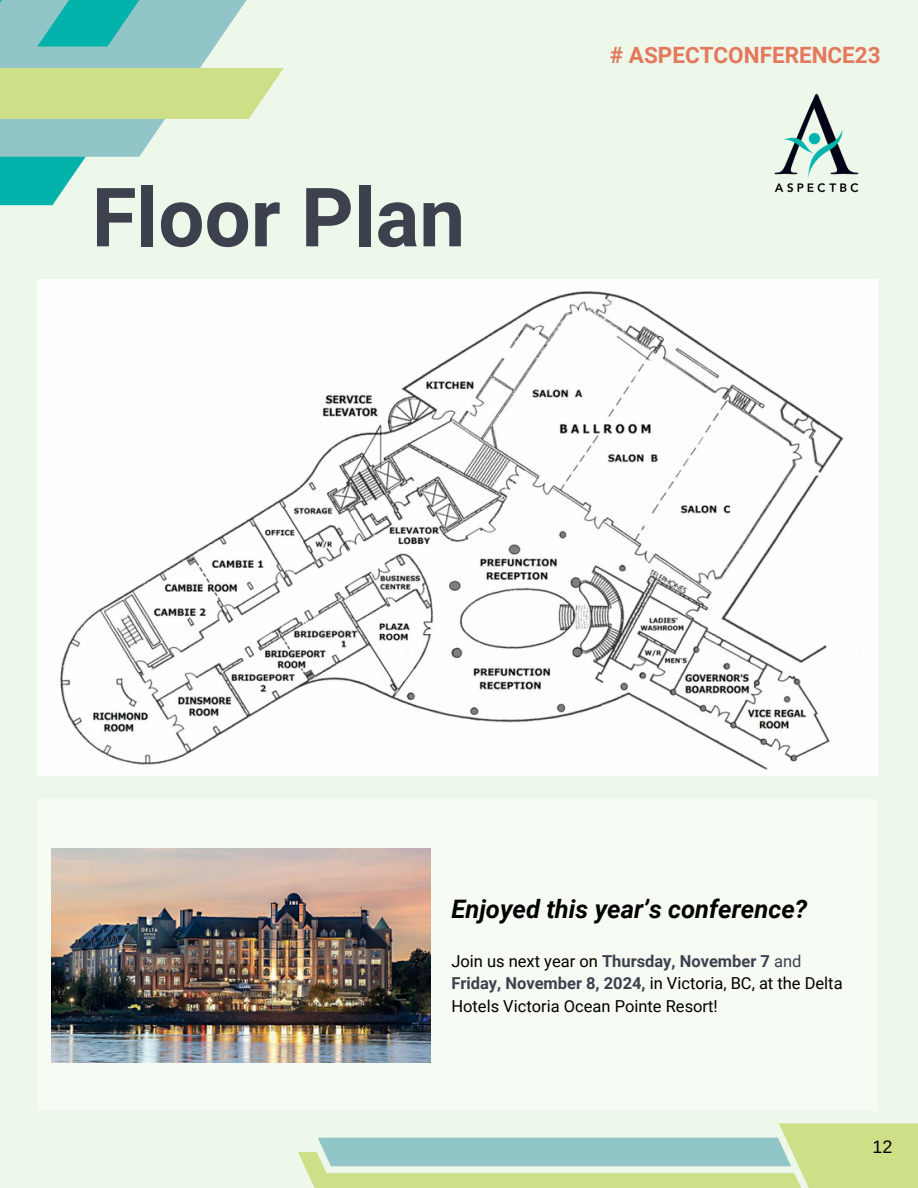
<style>
.page{position:relative;width:918px;height:1188px;background:#edf7ea}
.page>*{position:absolute;margin:0;border:0;box-sizing:border-box;transform-origin:0 0}
.t1{font:700 81.75px "Roboto";color:#3d414d}
.t2{font:italic 700 25.5px "Roboto";color:#000}
.t3{font:700 22.5px "Roboto";color:#e3785c}
.t4{font:18px "Arimo";color:#000}
.t5{font:16.5px/22.5px "Roboto";color:#000}
.s1{font-weight:700;color:#3d414d}
.s2{color:#3d414d}
</style>
<div class="page">
<img style="left:774px;top:93px;width:85px;height:100px">
<svg style="left:298px;top:1123px;width:620px;height:65px"></svg>
<svg style="left:0;top:0;width:284px;height:205px"></svg>
<img style="left:37px;top:280px;width:840px;height:496px">
<div style="left:37px;top:800px;width:840px;height:311px;background:#f6fbf4"></div>
<img style="left:51px;top:849px;width:379px;height:213px">
<p class="t1" style="left:92px;top:171px;width:375px">Floor Plan</p>
<p class="t3" style="left:610px;top:42px;width:272px"># ASPECTCONFERENCE23</p>
<p class="t3" style="left:625px;top:42px;width:267px">#ASPECTCONFERENCE23</p>
<p class="t2" style="left:451px;top:895px;width:357px">Enjoyed this year’s conference?</p>
<p class="t5" style="left:451px;top:950px;width:393px">Join us next year on <span class="s1">Thursday, November 7</span> <span class="s2">and<br></span><span class="s1">Friday, November 8, 2024,</span> in Victoria, BC, at the Delta<br>Hotels Victoria Ocean Pointe Resort!</p>
<p class="t4" style="left:873px;top:1137px;width:22px">12</p>
</div>
